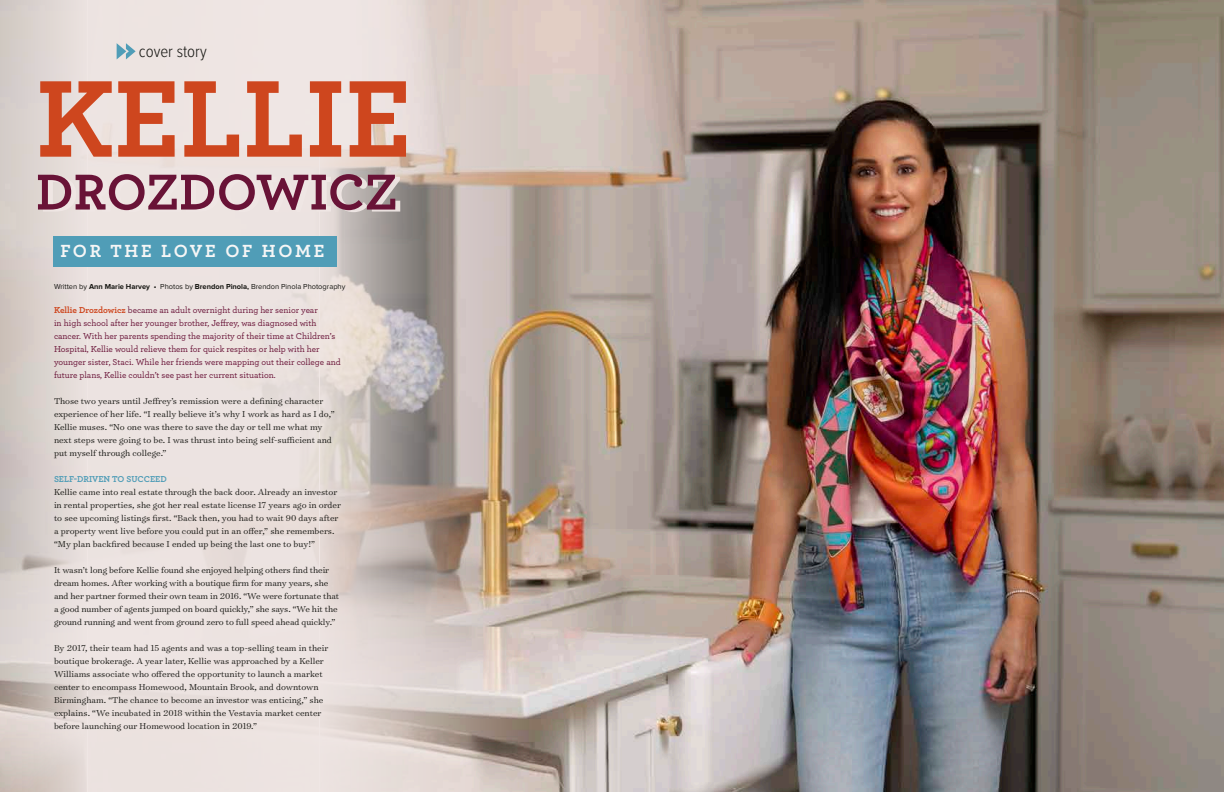
<style>
.page{position:relative;width:1224px;height:792px;background:#fff}
.page>*{position:absolute;margin:0;border:0;box-sizing:border-box;transform-origin:0 0}
.t1{font:700 114.6px "Archer Pro";color:#ce461e}
.t2{font:700 52.9px "Archer Pro";color:#691337}
.t3{font:700 18.5px "Archer Pro";letter-spacing:.145em;color:#f6f6f6}
.t4{font:300 17px "Proxima Nova Cond";color:#171713}
.t5{font:300 9.8px/13px "Surveyor Text";color:#171713}
.t6{font:500 9px/13px "Archer";color:#691337}
.t7{font:700 9px "Archer";color:#509db7}
.t8{font:7.5px "Proxima Nova";color:#171713}
.s1{font-weight:700}
.s2{font-weight:700;color:#ce461e}
</style>
<div class="page">
<img style="left:533px;top:0;width:691px;height:792px">
<div style="left:88px;top:0;width:232px;height:792px;background:#f0e7e5"></div>
<svg style="left:320px;top:0;width:213px;height:792px;background:#c9bcb5"></svg>
<svg style="left:0;top:0;width:88px;height:792px;background:#dbd2ce"></svg>
<svg style="left:117px;top:43px;width:19px;height:16px"></svg>
<div style="left:53px;top:236px;width:284px;height:31px;background:#509db7"></div>
<h3 class="t4" style="left:139px;top:43px;width:69px">cover story</h3>
<h1 class="t1" style="left:36px;top:28px;width:377px">KELLIE</h1>
<h2 class="t2" style="left:36px;top:150px;width:363px">DROZDOWICZ</h2>
<h3 class="t3" style="left:61px;top:237px;width:265px">FOR THE LOVE OF HOME</h3>
<p class="t8" style="left:54px;top:282px;width:293px">Written by <span class="s1">Ann Marie Harvey •</span> Photos by <span class="s1">Brendon Pinola,</span> Brendon Pinola Photography</p>
<p class="t6" style="left:54px;top:303px;width:288px"><span class="s2">Kellie Drozdowicz</span> became an adult overnight during her senior year<br>in high school after her younger brother, Jeffrey, was diagnosed with cancer. With her parents spending the majority of their time at Children’s Hospital, Kellie would relieve them for quick respites or help with her younger sister, Staci. While her friends were mapping out their college and future plans, Kellie couldn’t see past her current situation.</p>
<p class="t5" style="left:54px;top:394px;width:282px">Those two years until Jeffrey’s remission were a defining character experience of her life. “I really believe it’s why I work as hard as I do,” Kellie muses. “No one was there to save the day or tell me what my next steps were going to be. I was thrust into being self-sufficient and put myself through college.”</p>
<p class="t7" style="left:54px;top:472px;width:114px">SELF-DRIVEN TO SUCCEED</p>
<p class="t5" style="left:54px;top:485px;width:289px">Kellie came into real estate through the back door. Already an investor in rental properties, she got her real estate license 17 years ago in order to see upcoming listings first. “Back then, you had to wait 90 days after a property went live before you could put in an offer,” she remembers. “My plan backfired because I ended up being the last one to buy!”</p>
<p class="t5" style="left:54px;top:563px;width:287px">It wasn’t long before Kellie found she enjoyed helping others find their dream homes. After working with a boutique firm for many years, she and her partner formed their own team in 2016. “We were fortunate that a good number of agents jumped on board quickly,” she says. “We hit the ground running and went from ground zero to full speed ahead quickly.”</p>
<p class="t5" style="left:54px;top:641px;width:276px">By 2017, their team had 15 agents and was a top-selling team in their boutique brokerage. A year later, Kellie was approached by a Keller Williams associate who offered the opportunity to launch a market center to encompass Homewood, Mountain Brook, and downtown Birmingham. “The chance to become an investor was enticing,” she explains. “We incubated in 2018 within the Vestavia market center before launching our Homewood location in 2019.”</p>
</div>
